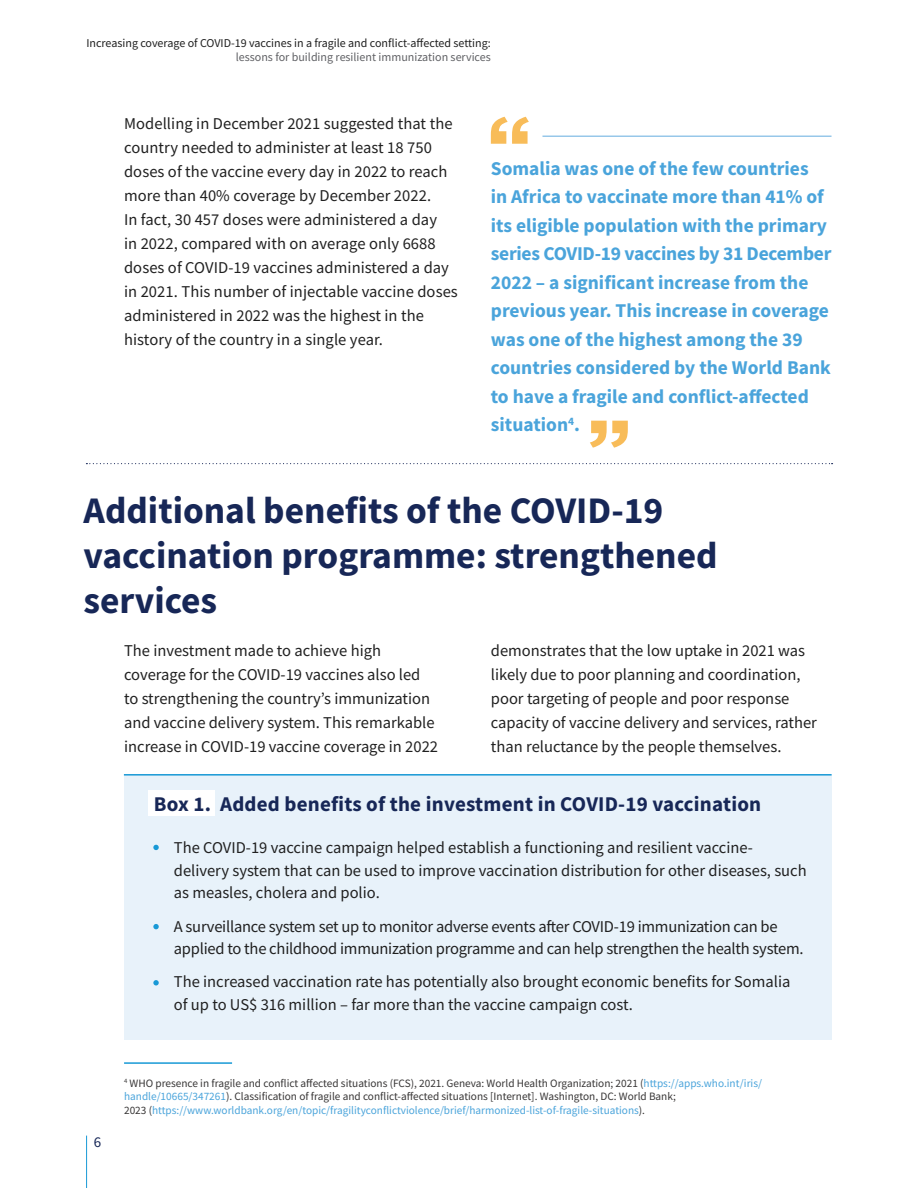
<style>
.page{position:relative;width:918px;height:1188px;background:#fff}
.page>*{position:absolute;margin:0;border:0;box-sizing:border-box;transform-origin:0 0}
.t1{font:700 37.5px/45px "Source Sans Pro";color:#172757}
.t2{font:700 21px "Source Sans Pro";letter-spacing:.01em;color:#172757}
.t3{font:700 19.5px/28.5px "Source Sans Pro";color:#4aa4db}
.t4{font:16.5px/24px "Source Sans Pro";color:#202020}
.t5{font:15px "Source Sans Pro";color:#172757}
.t6{font:12px "Source Sans Pro";color:#202020}
.t7{font:12px "Source Sans Pro";color:#606165}
.t8{font:11.25px/13.5px "Source Sans Pro";color:#383636}
.s1{color:#4aa4db}
</style>
<div class="page">
<hr style="left:86px;top:1136px;width:1px;height:52px;background:#1899d6">
<svg style="left:86px;top:463px;width:747px;height:1px"></svg>
<div style="left:124px;top:774px;width:708px;height:266px;background:#e8f2fa"></div>
<div style="left:148px;top:791px;width:67px;height:25px;background:#fff"></div>
<hr style="left:124px;top:774px;width:708px;height:2px;background:#1899d6">
<svg style="left:153px;top:845px;width:6px;height:5px"></svg>
<svg style="left:153px;top:924px;width:6px;height:5px"></svg>
<svg style="left:153px;top:980px;width:6px;height:6px"></svg>
<svg style="left:590px;top:421px;width:38px;height:27px"></svg>
<svg style="left:491px;top:117px;width:38px;height:27px"></svg>
<hr style="left:542px;top:136px;width:290px;height:1px;background:#63acdf">
<hr style="left:124px;top:1062px;width:108px;height:2px;background:#1899d6">
<p class="t6" style="left:86px;top:35px;width:406px">Increasing coverage of COVID-19 vaccines in a fragile and conflict-affected setting:</p>
<p class="t7" style="left:236px;top:49px;width:257px">lessons for building resilient immunization services</p>
<p class="t4" style="left:124px;top:112px;width:335px">Modelling in December 2021 suggested that the country needed to administer at least 18 750 doses of the vaccine every day in 2022 to reach more than 40% coverage by December 2022.<br>In fact, 30 457 doses were administered a day<br>in 2022, compared with on average only 6688 doses of COVID-19 vaccines administered a day in 2021. This number of injectable vaccine doses administered in 2022 was the highest in the history of the country in a single year.</p>
<p class="t3" style="left:491px;top:154px;width:342px">Somalia was one of the few countries<br>in Africa to vaccinate more than 41% of its eligible population with the primary series COVID-19 vaccines by 31 December 2022 – a significant increase from the previous year. This increase in coverage was one of the highest among the 39 countries considered by the World Bank to have a fragile and conflict-affected situation<sup>4</sup>.</p>
<h1 class="t1" style="left:84px;top:487px;width:636px">Additional benefits of the COVID-19 vaccination programme: strengthened services</h1>
<p class="t4" style="left:124px;top:638px;width:316px">The investment made to achieve high coverage for the COVID-19 vaccines also led to strengthening the country’s immunization and vaccine delivery system. This remarkable increase in COVID-19 vaccine coverage in 2022</p>
<p class="t4" style="left:491px;top:638px;width:328px">demonstrates that the low uptake in 2021 was likely due to poor planning and coordination, poor targeting of people and poor response capacity of vaccine delivery and services, rather than reluctance by the people themselves.</p>
<p class="t2" style="left:154px;top:789px;width:609px">Box 1. Added benefits of the investment in COVID-19 vaccination</p>
<p class="t4" style="left:174px;top:837px;width:634px;line-height:22.5px">The COVID-19 vaccine campaign helped establish a functioning and resilient vaccine&shy;delivery system that can be used to improve vaccination distribution for other diseases, such as measles, cholera and polio.</p>
<p class="t4" style="left:174px;top:915px;width:631px;line-height:22.5px">A surveillance system set up to monitor adverse events after COVID-19 immunization can be applied to the childhood immunization programme and can help strengthen the health system.</p>
<p class="t4" style="left:174px;top:971px;width:618px;line-height:22.5px">The increased vaccination rate has potentially also brought economic benefits for Somalia of up to US$ 316 million – far more than the vaccine campaign cost.</p>
<p class="t5" style="left:94px;top:1132px;width:9px">6</p>
<p class="t8" style="left:124px;top:1076px;width:639px"><sup>4</sup> WHO presence in fragile and conflict affected situations (FCS), 2021. Geneva: World Health Organization; 2021 (<span class="s1">https://apps.who.int/iris/ handle/10665/347261</span>). Classification of fragile and conflict-affected situations [Internet]. Washington, DC: World Bank;<br>2023 (<span class="s1">https://www.worldbank.org/en/topic/fragilityconflictviolence/brief/harmonized-list-of-fragile-situations</span>).</p>
</div>
